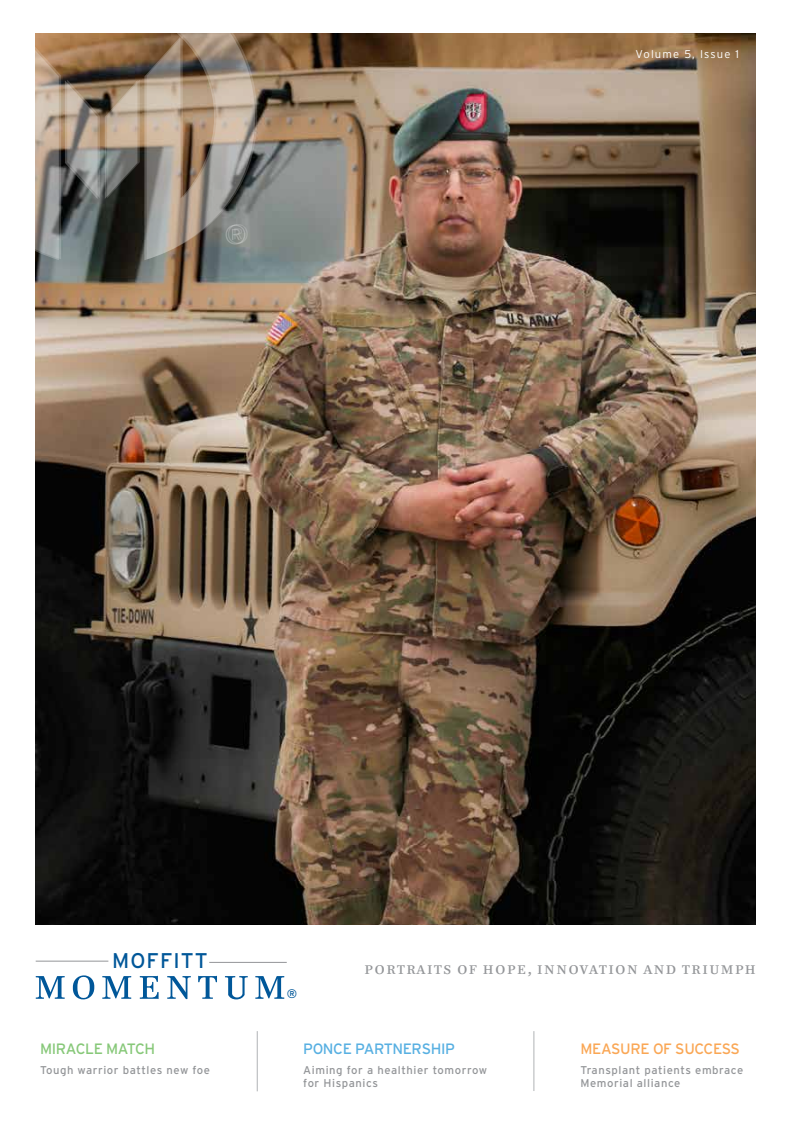
<style>
.page{position:relative;width:788px;height:1125px;background:#fff}
.page>*{position:absolute;margin:0;border:0;box-sizing:border-box;transform-origin:0 0}
.t1{font:21.25px "Interstate";letter-spacing:.05em;color:#005799}
.t2{font:15px "Interstate";letter-spacing:-.025em;color:#58b0e2}
.t3{font:15px "Interstate";letter-spacing:-.025em;color:#faa755}
.t4{font:15px "Interstate";letter-spacing:-.025em;color:#87c879}
.t5{font:12.5px "Paperback 9";letter-spacing:.16em;color:#939598}
.t6{font:12.38px "Interstate";color:#005799}
.t7{font:11.25px/13.5px "Interstate";letter-spacing:.05em;color:#939598}
.t8{font:300 11.25px "Interstate";letter-spacing:.1em;color:#fff}
</style>
<div class="page">
<img style="left:36px;top:33px;width:719px;height:891px">
<svg style="left:36px;top:976px;width:29px;height:23px"></svg>
<svg style="left:73px;top:975px;width:21px;height:24px"></svg>
<svg style="left:102px;top:976px;width:29px;height:23px"></svg>
<svg style="left:140px;top:976px;width:18px;height:23px"></svg>
<svg style="left:167px;top:976px;width:24px;height:23px"></svg>
<svg style="left:198px;top:976px;width:19px;height:23px"></svg>
<svg style="left:225px;top:976px;width:23px;height:23px"></svg>
<svg style="left:255px;top:976px;width:29px;height:23px"></svg>
<hr style="left:36px;top:961px;width:72px;height:1px;background:#939598">
<hr style="left:209px;top:962px;width:78px;height:1px;background:#939598">
<hr style="left:257px;top:1031px;width:1px;height:60px;background:#c0c2c4">
<hr style="left:533px;top:1031px;width:1px;height:60px;background:#c0c2c4">
<img style="left:35px;top:33px;width:220px;height:227px">
<svg style="left:225px;top:224px;width:23px;height:21px"></svg>
<p class="t8" style="left:635px;top:48px;width:105px">Volume 5, Issue 1</p>
<h1 class="t1" style="left:112px;top:948px;width:97px">MOFFITT</h1>
<h2 class="t4" style="left:40px;top:1041px;width:117px">MIRACLE MATCH</h2>
<p class="t7" style="left:40px;top:1063px;width:172px">Tough warrior battles new foe</p>
<p class="t6" style="left:287px;top:986px;width:12px">®</p>
<p class="t5" style="left:365px;top:962px;width:392px">PORTRAITS OF HOPE, INNOVATION AND TRIUMPH</p>
<h2 class="t2" style="left:303px;top:1041px;width:153px">PONCE PARTNERSHIP</h2>
<p class="t7" style="left:303px;top:1063px;width:185px">Aiming for a healthier tomorrow for Hispanics</p>
<h2 class="t3" style="left:580px;top:1041px;width:161px">MEASURE OF SUCCESS</h2>
<p class="t7" style="left:580px;top:1063px;width:164px">Transplant patients embrace<br>Memorial alliance</p>
</div>
